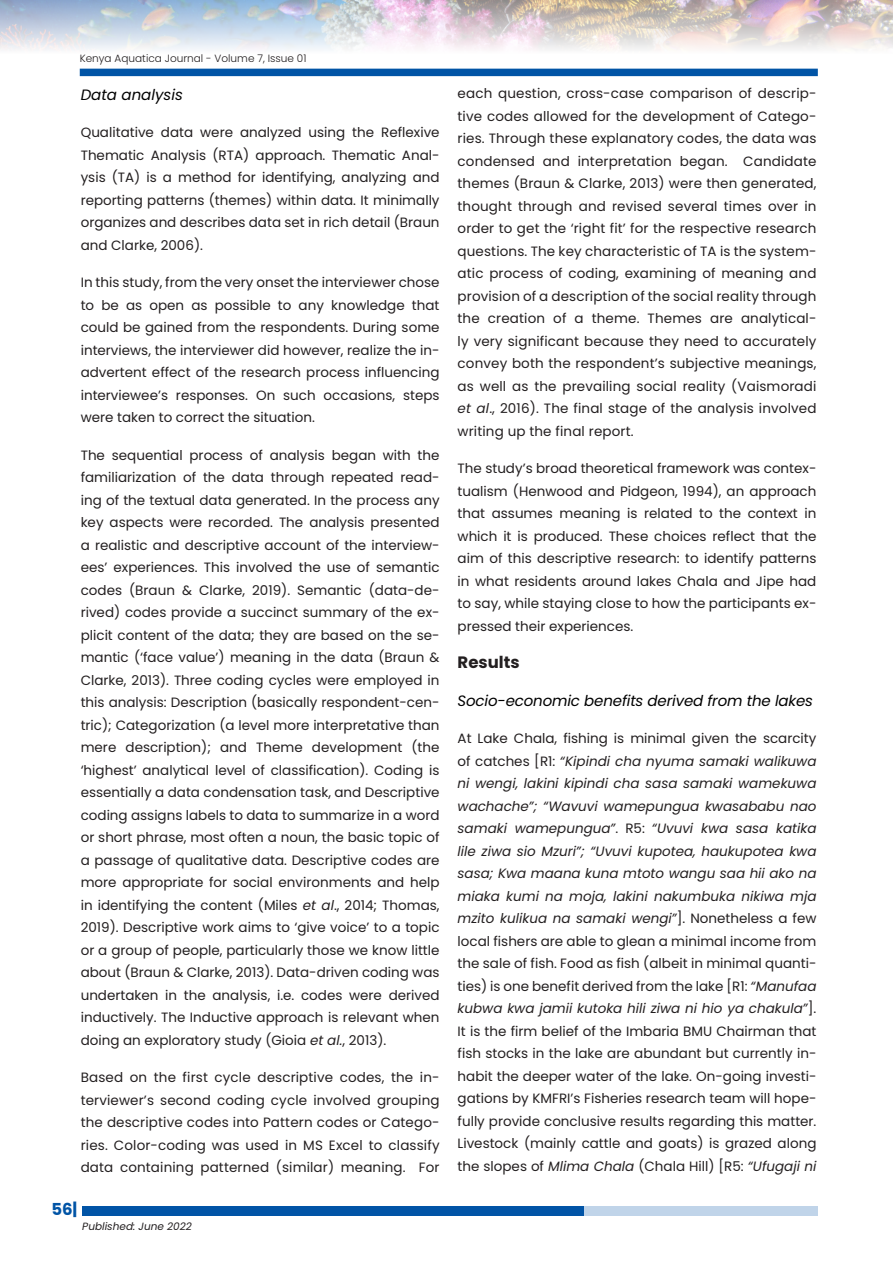
<style>
.page{position:relative;width:893px;height:1263px;background:#fff}
.page>*{position:absolute;margin:0;border:0;box-sizing:border-box;transform-origin:0 0}
.Heading_1{font:700 16.5px "Poppins";color:#231f20}
.t1{font:700 16.5px "Poppins";color:#0154a6}
.Heading_2{font:italic 15px "Poppins";letter-spacing:-.01em;color:#000}
.t2{font:13.5px/22.5px "Poppins";color:#231f20;text-align:justify}
.t3{font:300 10.5px "Poppins";color:#231f20}
.t4{font:italic 10.5px "Poppins";color:#231f20}
.s1{font-style:italic}
</style>
<div class="page">
<img style="left:0;top:0;width:893px;height:50px">
<div style="left:80px;top:69px;width:738px;height:7px;background:#0154a6"></div>
<div style="left:82px;top:1206px;width:502px;height:10px;background:#0154a6"></div>
<div style="left:584px;top:1206px;width:234px;height:10px;background:#c0d4e9"></div>
<p class="t3" style="left:80px;top:52px;width:228px">Kenya Aquatica Journal - Volume 7, Issue 01</p>
<p class="Heading_2" style="left:81px;top:86px;width:104px">Data analysis</p>
<p class="t2" style="left:81px;top:121px;width:360px">Qualitative data were analyzed using the Reflexive Thematic Analysis (RTA) approach. Thematic Anal&shy;ysis (TA) is a method for identifying, analyzing and reporting patterns (themes) within data. It minimally organizes and describes data set in rich detail (Braun and Clarke, 2006).</p>
<p class="t2" style="left:81px;top:271px;width:360px">In this study, from the very onset the interviewer chose to be as open as possible to any knowledge that could be gained from the respondents. During some interviews, the interviewer did however, realize the in&shy;advertent effect of the research process influencing interviewee’s responses. On such occasions, steps were taken to correct the situation.</p>
<p class="t2" style="left:81px;top:444px;width:360px">The sequential process of analysis began with the familiarization of the data through repeated read&shy;ing of the textual data generated. In the process any key aspects were recorded. The analysis presented a realistic and descriptive account of the interview&shy;ees’ experiences. This involved the use of semantic codes (Braun &amp; Clarke, 2019). Semantic (data-de&shy;rived) codes provide a succinct summary of the ex&shy;plicit content of the data; they are based on the se&shy;mantic (‘face value’) meaning in the data (Braun &amp; Clarke, 2013). Three coding cycles were employed in this analysis: Description (basically respondent-cen&shy;tric); Categorization (a level more interpretative than mere description); and Theme development (the ‘highest’ analytical level of classification). Coding is essentially a data condensation task, and Descriptive coding assigns labels to data to summarize in a word or short phrase, most often a noun, the basic topic of a passage of qualitative data. Descriptive codes are more appropriate for social environments and help in identifying the content (Miles <span class="s1">et al</span>., 2014; Thomas, 2019). Descriptive work aims to ‘give voice’ to a topic or a group of people, particularly those we know little about (Braun &amp; Clarke, 2013). Data-driven coding was undertaken in the analysis, i.e. codes were derived inductively. The Inductive approach is relevant when doing an exploratory study (Gioia <span class="s1">et al.</span>, 2013).</p>
<p class="t2" style="left:81px;top:1066px;width:360px">Based on the first cycle descriptive codes, the in&shy;terviewer’s second coding cycle involved grouping the descriptive codes into Pattern codes or Catego&shy;ries. Color-coding was used in MS Excel to classify data containing patterned (similar) meaning. For</p>
<p class="t1" style="left:51px;top:1200px;width:28px">56|</p>
<p class="t4" style="left:82px;top:1220px;width:111px">Published: June 2022</p>
<p class="t2" style="left:458px;top:82px;width:360px">each question, cross-case comparison of descrip&shy;tive codes allowed for the development of Catego&shy;ries. Through these explanatory codes, the data was condensed and interpretation began. Candidate themes (Braun &amp; Clarke, 2013) were then generated, thought through and revised several times over in order to get the ‘right fit’ for the respective research questions. The key characteristic of TA is the system&shy;atic process of coding, examining of meaning and provision of a description of the social reality through the creation of a theme. Themes are analytical&shy;ly very significant because they need to accurately convey both the respondent’s subjective meanings, as well as the prevailing social reality (Vaismoradi <span class="s1">et al</span>., 2016). The final stage of the analysis involved writing up the final report.</p>
<p class="t2" style="left:458px;top:457px;width:360px">The study’s broad theoretical framework was contex&shy;tualism (Henwood and Pidgeon, 1994), an approach that assumes meaning is related to the context in which it is produced. These choices reflect that the aim of this descriptive research: to identify patterns in what residents around lakes Chala and Jipe had to say, while staying close to how the participants ex&shy;pressed their experiences.</p>
<p class="Heading_1" style="left:458px;top:653px;width:64px">Results</p>
<p class="Heading_2" style="left:458px;top:692px;width:357px">Socio-economic benefits derived from the lakes</p>
<p class="t2" style="left:458px;top:727px;width:360px">At Lake Chala, fishing is minimal given the scarcity of catches [R1: <span class="s1">“Kipindi cha nyuma samaki walikuwa ni wengi, lakini kipindi cha sasa samaki wamekuwa wachache”; “Wavuvi wamepungua kwasababu nao samaki wamepungua”</span>. R5: <span class="s1">“Uvuvi kwa sasa katika lile ziwa sio Mzuri”; “Uvuvi kupotea, haukupotea kwa sasa; Kwa maana kuna mtoto wangu saa hii ako na miaka kumi na moja, lakini nakumbuka nikiwa mja mzito kulikua na samaki wengi”</span>]. Nonetheless a few local fishers are able to glean a minimal income from the sale of fish. Food as fish (albeit in minimal quanti&shy;ties) is one benefit derived from the lake [R1: <span class="s1">“Manufaa kubwa kwa jamii kutoka hili ziwa ni hio ya chakula”</span>].<br>It is the firm belief of the Imbaria BMU Chairman that fish stocks in the lake are abundant but currently in&shy;habit the deeper water of the lake. On-going investi&shy;gations by KMFRI’s Fisheries research team will hope&shy;fully provide conclusive results regarding this matter.<br>Livestock (mainly cattle and goats) is grazed along the slopes of <span class="s1">Mlima Chala</span> (Chala Hill) [R5: <span class="s1">“Ufugaji ni</span></p>
</div>
